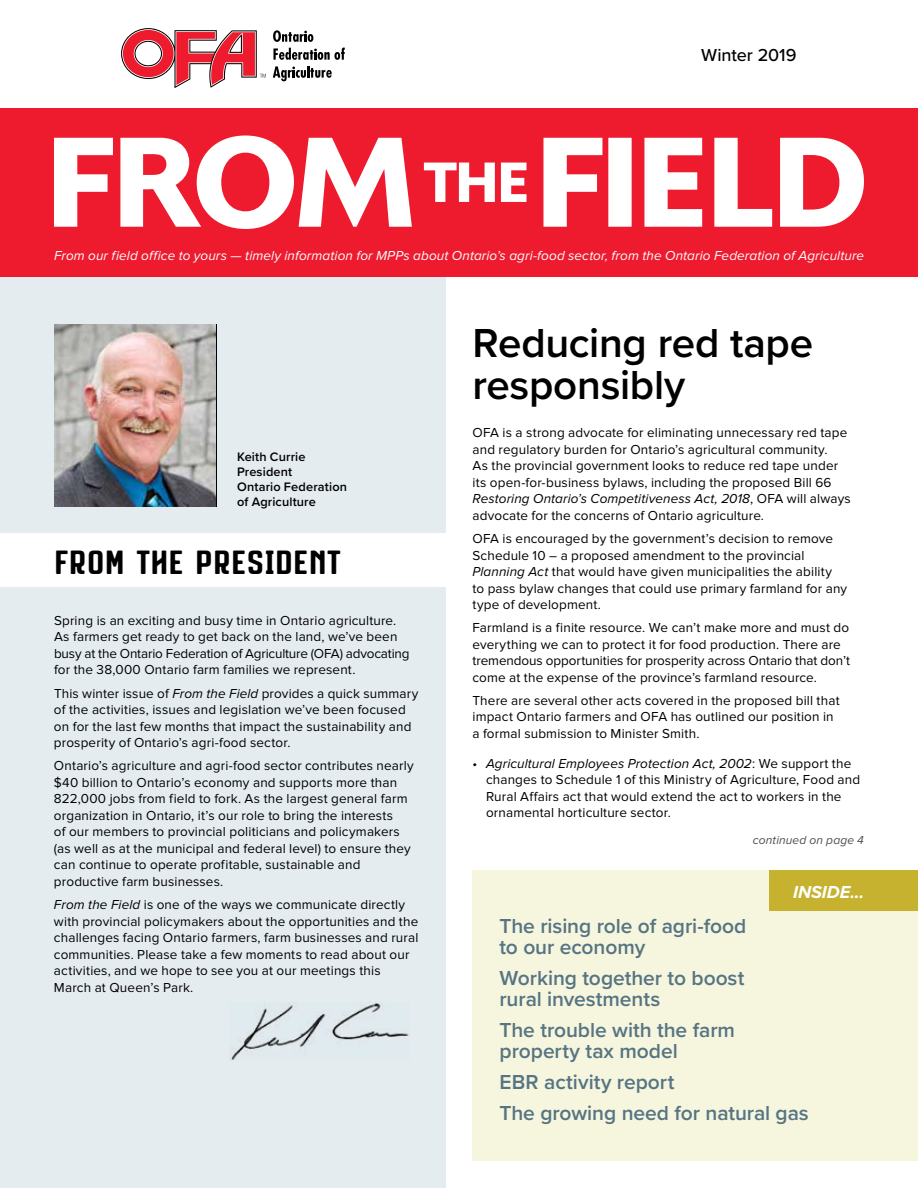
<style>
.page{position:relative;width:918px;height:1188px;background:#fff}
.page>*{position:absolute;margin:0;border:0;box-sizing:border-box;transform-origin:0 0}
.t1{font:600 42px/42px "Proxima Nova";letter-spacing:-.005em;color:#000}
.t2{font:36px "Conseil";color:#000}
.t3{font:600 21px/21px "Proxima Nova";letter-spacing:-.005em;color:#567482}
.t4{font:500 18px "Proxima Nova";color:#000}
.t5{font:italic 700 18px "Proxima Nova";color:#fff}
.t6{font:13.5px/16.5px "Proxima Nova";letter-spacing:.01em;color:#000}
.t7{font:italic 13.5px "Proxima Nova";letter-spacing:.01em;color:#fff}
.t8{font:600 12.75px/15px "Proxima Nova";letter-spacing:.01em;color:#000}
.t9{font:italic 12px "Proxima Nova";letter-spacing:.01em;color:#4d4d4f}
.s1{font-style:italic}
</style>
<div class="page">
<div style="left:0;top:277px;width:446px;height:911px;background:#e5ecf0"></div>
<div style="left:0;top:533px;width:459px;height:54px;background:#fff"></div>
<div style="left:0;top:108px;width:918px;height:169px;background:#ee1b2f"></div>
<svg style="left:273px;top:30px;width:40px;height:12px"></svg>
<svg style="left:273px;top:48px;width:72px;height:12px"></svg>
<svg style="left:273px;top:66px;width:59px;height:15px"></svg>
<svg style="left:121px;top:28px;width:145px;height:60px"></svg>
<svg style="left:543px;top:138px;width:321px;height:89px"></svg>
<svg style="left:54px;top:136px;width:358px;height:93px"></svg>
<svg style="left:424px;top:163px;width:102px;height:39px"></svg>
<img style="left:230px;top:1002px;width:179px;height:58px">
<img style="left:54px;top:324px;width:162px;height:182px">
<div style="left:473px;top:870px;width:445px;height:291px;background:#f6f6df"></div>
<div style="left:770px;top:870px;width:148px;height:41px;background:#c6b22f"></div>
<h3 class="t4" style="left:701px;top:48px;width:97px">Winter 2019</h3>
<p class="t7" style="left:54px;top:250px;width:812px">From our field office to yours — timely information for MPPs about Ontario’s agri-food sector, from the Ontario Federation of Agriculture</p>
<p class="t8" style="left:237px;top:450px;width:112px">Keith Currie<br>President<br>Ontario Federation of Agriculture</p>
<h2 class="t2" style="left:54px;top:540px;width:289px">FROM THE PRESIDENT</h2>
<p class="t6" style="left:54px;top:613px;width:357px">Spring is an exciting and busy time in Ontario agriculture.<br>As farmers get ready to get back on the land, we’ve been busy at the Ontario Federation of Agriculture (OFA) advocating for the 38,000 Ontario farm families we represent.</p>
<p class="t6" style="left:54px;top:686px;width:366px">This winter issue of <span class="s1">From the Field</span> provides a quick summary of the activities, issues and legislation we’ve been focused on for the last few months that impact the sustainability and prosperity of Ontario’s agri-food sector.</p>
<p class="t6" style="left:54px;top:758px;width:361px">Ontario’s agriculture and agri-food sector contributes nearly $40 billion to Ontario’s economy and supports more than 822,000 jobs from field to fork. As the largest general farm organization in Ontario, it’s our role to bring the interests<br>of our members to provincial politicians and policymakers (as well as at the municipal and federal level) to ensure they can continue to operate profitable, sustainable and productive farm businesses.</p>
<p class="t6" style="left:54px;top:897px;width:366px"><span class="s1">From the Field</span> is one of the ways we communicate directly with provincial policymakers about the opportunities and the challenges facing Ontario farmers, farm businesses and rural communities. Please take a few moments to read about our activities, and we hope to see you at our meetings this March at Queen’s Park.</p>
<h1 class="t1" style="left:472px;top:325px;width:342px">Reducing red tape responsibly</h1>
<p class="t6" style="left:472px;top:425px;width:380px">OFA is a strong advocate for eliminating unnecessary red tape and regulatory burden for Ontario’s agricultural community.<br>As the provincial government looks to reduce red tape under its open-for-business bylaws, including the proposed Bill 66<br><span class="s1">Restoring Ontario’s Competitiveness Act, 2018</span>, OFA will always advocate for the concerns of Ontario agriculture.</p>
<p class="t6" style="left:473px;top:531px;width:376px">OFA is encouraged by the government’s decision to remove Schedule 10 – a proposed amendment to the provincial <span class="s1">Planning Act</span> that would have given municipalities the ability<br>to pass bylaw changes that could use primary farmland for any type of development.</p>
<p class="t6" style="left:473px;top:620px;width:379px">Farmland is a finite resource. We can’t make more and must do everything we can to protect it for food production. There are tremendous opportunities for prosperity across Ontario that don’t come at the expense of the province’s farmland resource.</p>
<p class="t6" style="left:473px;top:693px;width:369px">There are several other acts covered in the proposed bill that impact Ontario farmers and OFA has outlined our position in a formal submission to Minister Smith.</p>
<p class="t6" style="left:486px;top:756px;width:376px;text-indent:-13px">• <span class="s1">Agricultural Employees Protection Act, 2002</span>: We support the changes to Schedule 1 of this Ministry of Agriculture, Food and Rural Affairs act that would extend the act to workers in the ornamental horticulture sector.</p>
<p class="t9" style="left:753px;top:835px;width:113px">continued on page 4</p>
<h3 class="t5" style="left:793px;top:884px;width:72px">INSIDE...</h3>
<h3 class="t3" style="left:500px;top:917px;width:248px">The rising role of agri-food to our economy</h3>
<h3 class="t3" style="left:500px;top:969px;width:246px">Working together to boost rural investments</h3>
<h3 class="t3" style="left:500px;top:1021px;width:237px">The trouble with the farm property tax model</h3>
<h3 class="t3" style="left:500px;top:1068px;width:311px;line-height:31px">EBR activity report<br>The growing need for natural gas</h3>
</div>
